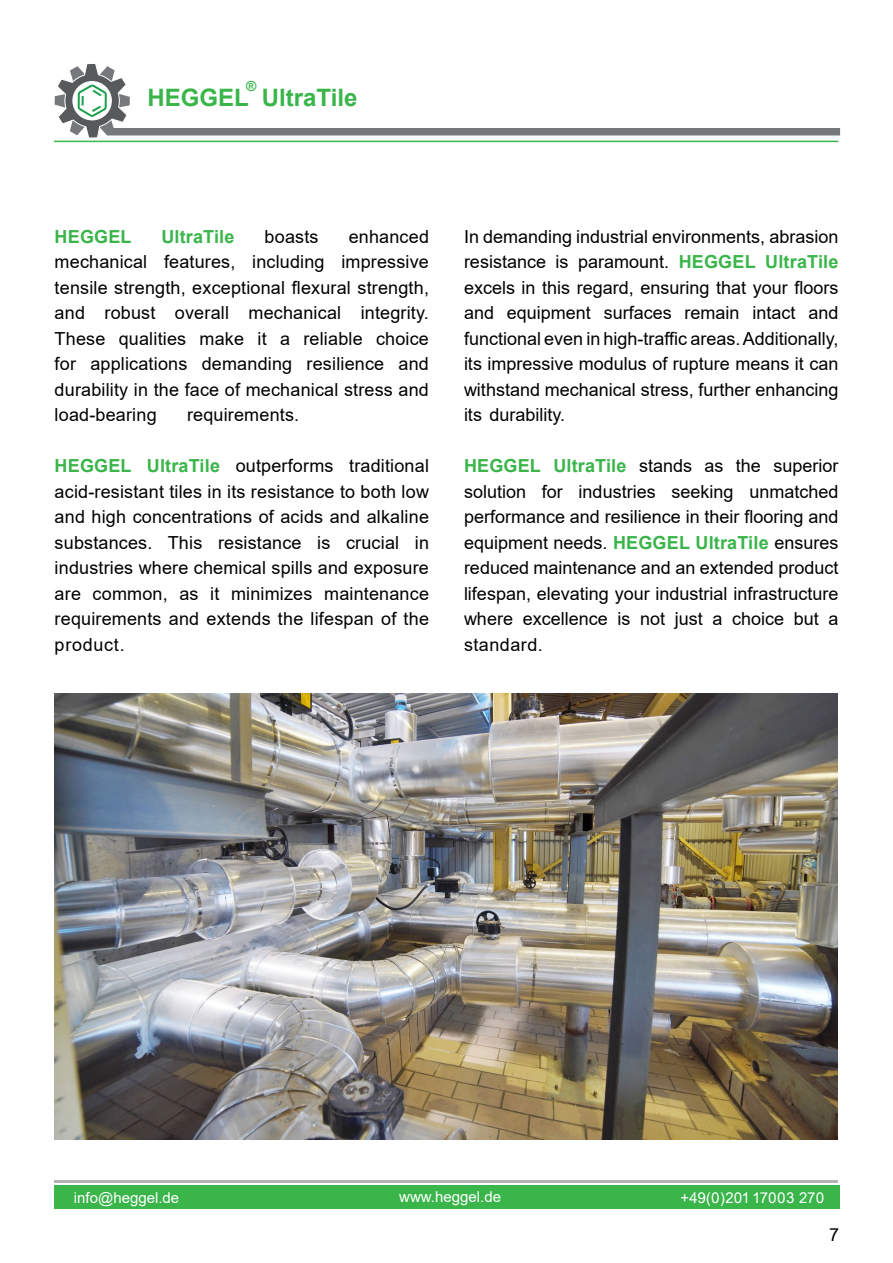
<style>
.page{position:relative;width:893px;height:1263px;background:#fff}
.page>*{position:absolute;margin:0;border:0;box-sizing:border-box;transform-origin:0 0}
.t1{font:700 24px "Arial";color:#39b54a}
.t2{font:18px/25.5px "Arial";letter-spacing:.01em;color:#000;text-align:justify}
.t3{font:700 18px "Arial";letter-spacing:.01em;color:#39b54a}
.t4{font:18px "ER Arial KOI 8";color:#000}
.t5{font:15px "Arial";color:#fff}
.t6{font:15px "ER Arial KOI 8";color:#fff}
.t7{font:700 13.95px "Arial";color:#39b54a}
.s1{font-weight:700;color:#39b54a}
</style>
<div class="page">
<div style="left:107px;top:128px;width:733px;height:7px;background:#77787b"></div>
<svg style="left:55px;top:64px;width:75px;height:74px"></svg>
<hr style="left:54px;top:141px;width:784px;height:1px;background:#39b54a">
<div style="left:54px;top:1185px;width:785px;height:24px;background:#39b54a"></div>
<hr style="left:54px;top:1180px;width:784px;height:3px;background:#767171">
<img style="left:54px;top:693px;width:784px;height:447px">
<p class="t7" style="left:246px;top:76px;width:12px">®</p>
<h1 class="t1" style="left:148px;top:80px;width:211px">HEGGEL UltraTile</h1>
<p class="t3" style="left:55px;top:223px;width:78px">HEGGEL</p>
<p class="t3" style="left:161px;top:223px;width:75px">UltraTile</p>
<p class="t2" style="left:265px;top:223px;width:55px">boasts</p>
<p class="t2" style="left:55px;top:223px;width:376px;text-indent:294px">enhanced mechanical features, including impressive tensile strength, exceptional flexural strength, and robust overall mechanical integrity.<br>These qualities make it a reliable choice for applications demanding resilience and durability in the face of mechanical stress and load-bearing</p>
<p class="t2" style="left:187px;top:402px;width:114px">requirements.</p>
<p class="t2" style="left:55px;top:453px;width:376px"><span class="s1">HEGGEL UltraTile</span> outperforms traditional acid-resistant tiles in its resistance to both low and high concentrations of acids and alkaline substances. This resistance is crucial in industries where chemical spills and exposure are common, as it minimizes maintenance requirements and extends the lifespan of the product.</p>
<p class="t2" style="left:464px;top:223px;width:376px">In demanding industrial environments, abrasion resistance is paramount. <span class="s1">HEGGEL UltraTile </span>excels in this regard, ensuring that your floors and equipment surfaces remain intact and functional even in high-traffic areas. Additionally, its impressive modulus of rupture means it can withstand mechanical stress, further enhancing its durability.</p>
<p class="t2" style="left:464px;top:453px;width:376px"><span class="s1">HEGGEL UltraTile</span> stands as the superior solution for industries seeking unmatched performance and resilience in their flooring and equipment needs. <span class="s1">HEGGEL UltraTile</span> ensures reduced maintenance and an extended product lifespan, elevating your industrial infrastructure where excellence is not just a choice but a standard.</p>
<p class="t5" style="left:74px;top:1187px;width:107px">info@heggel.de</p>
<p class="t5" style="left:399px;top:1187px;width:103px">www.heggel.de</p>
<p class="t6" style="left:680px;top:1189px;width:146px">+49)0(201 17003 270</p>
<p class="t4" style="left:829px;top:1225px;width:12px">7</p>
</div>
